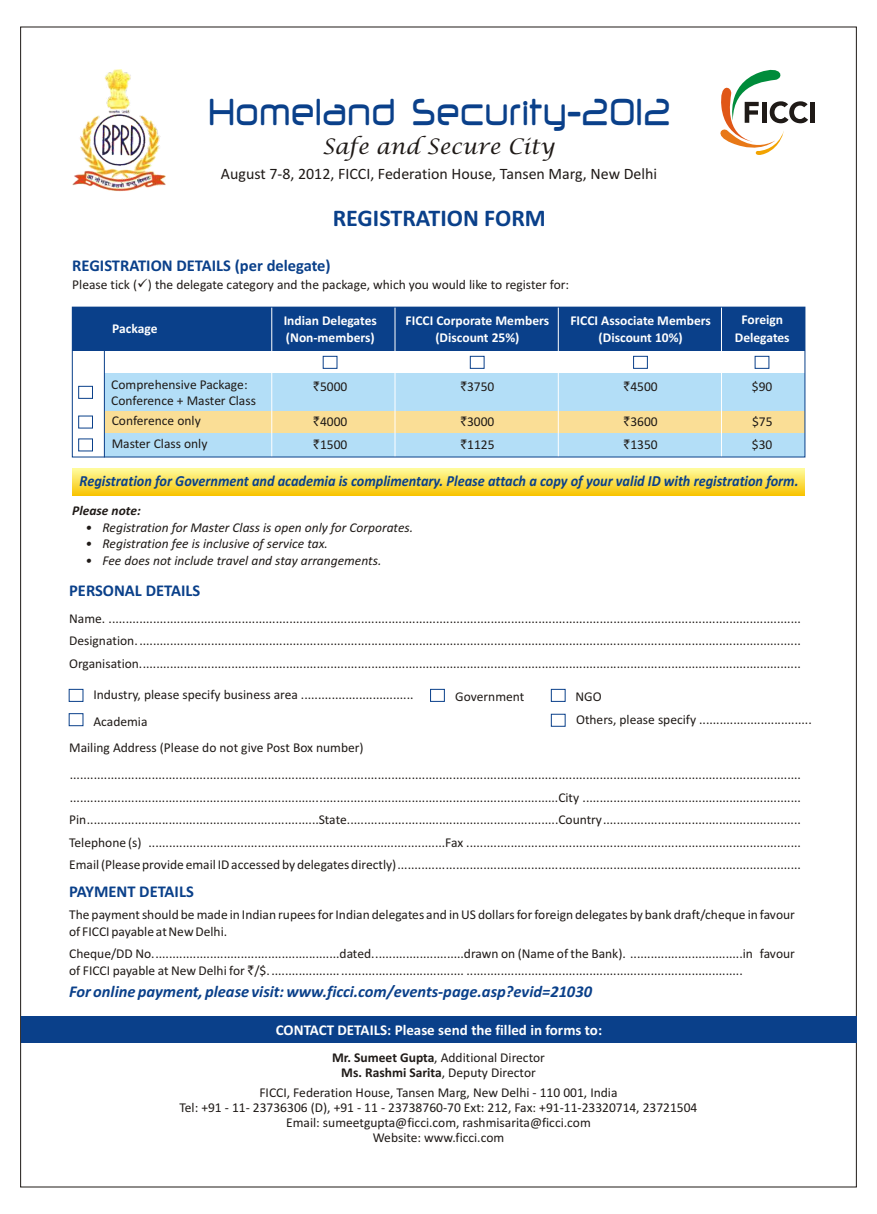
<style>
.page{position:relative;width:877px;height:1214px;background:#fff}
.page>*{position:absolute;margin:0;border:0;box-sizing:border-box;transform-origin:0 0}
.t1{font:500 42.15px "ft 30";color:#0a408a;scale:.7 1}
.t2{font:700 24px "Calibri";color:#0a408a}
.t3{font:italic 21.3px "Lucida Calligraphy";color:#1f1a17}
.t4{font:italic 700 16.5px "Calibri";color:#0a408a}
.t5{font:700 16.5px "Calibri";color:#0a408a}
.t6{font:15.9px "Calibri";color:#1f1a17}
.t7{font:italic 700 15.45px "Calibri";color:#0a408a;scale:.92 1}
.t8{font:700 15px "Calibri";color:#fff}
.t9{font:13.5px/22.5px "Calibri";color:#1f1a17}
.t10{font:italic 13.5px "Calibri";color:#1f1a17}
.t11{font:700 13.5px/17.2px "Calibri";color:#fff;text-align:center}
.t12{font:italic 700 13.5px "Calibri";color:#1f1a17}
.s1{font-family:"Rupee"}
.s2{font-weight:700}
</style>
<div class="page">
<svg style="left:720px;top:69px;width:88px;height:86px"></svg>
<div style="left:810px;top:102px;width:5px;height:21px;background:#1f1a17"></div>
<div style="left:430px;top:689px;width:15px;height:12px;border:1px solid #0a408a"></div>
<div style="left:69px;top:689px;width:14px;height:12px;border:1px solid #0a408a"></div>
<div style="left:69px;top:713px;width:14px;height:13px;border:1px solid #0a408a"></div>
<div style="left:551px;top:689px;width:14px;height:12px;border:1px solid #0a408a"></div>
<div style="left:551px;top:714px;width:14px;height:12px;border:1px solid #0a408a"></div>
<div style="left:21px;top:1016px;width:835px;height:27px;background:#0a408a"></div>
<div style="left:72px;top:307px;width:733px;height:45px;background:#0a408a"></div>
<div style="left:105px;top:373px;width:700px;height:38px;background:#b3def7"></div>
<div style="left:105px;top:432px;width:700px;height:25px;background:#b3def7"></div>
<div style="left:105px;top:411px;width:700px;height:22px;background:#fade96"></div>
<div style="left:72px;top:351px;width:733px;height:22px;background:#fff"></div>
<hr style="left:271px;top:297px;width:1px;height:160px;background:#fff">
<hr style="left:395px;top:297px;width:1px;height:160px;background:#fff">
<hr style="left:558px;top:297px;width:1px;height:160px;background:#fff">
<hr style="left:721px;top:297px;width:1px;height:160px;background:#fff">
<div style="left:323px;top:356px;width:14px;height:13px;border:1px solid #0a408a"></div>
<div style="left:633px;top:356px;width:15px;height:13px;border:1px solid #0a408a"></div>
<div style="left:755px;top:356px;width:14px;height:13px;border:1px solid #0a408a"></div>
<hr style="left:104px;top:310px;width:1px;height:147px;background:#0a408a">
<div style="left:78px;top:386px;width:15px;height:13px;border:1px solid #0a408a"></div>
<div style="left:78px;top:415px;width:15px;height:13px;border:1px solid #0a408a"></div>
<div style="left:78px;top:438px;width:15px;height:13px;border:1px solid #0a408a"></div>
<div style="left:72px;top:307px;width:733px;height:150px;border:1px solid #0a408a"></div>
<div style="left:72px;top:469px;width:733px;height:26px;background:linear-gradient(to bottom,#fffa9a,#f9c70c)"></div>
<div style="left:470px;top:356px;width:14px;height:13px;border:1px solid #0a408a"></div>
<img style="left:72px;top:70px;width:94px;height:121px">
<h1 class="t1" style="left:208px;top:94px;width:662px">Homeland Security-2012</h1>
<h3 class="t3" style="left:322px;top:136px;width:234px">Safe and Secure City</h3>
<p class="t6" style="left:221px;top:167px;width:438px">August 7-8, 2012, FICCI, Federation House, Tansen Marg, New Delhi</p>
<h2 class="t2" style="left:333px;top:208px;width:215px">REGISTRATION FORM</h2>
<p class="t5" style="left:72px;top:258px;width:260px">REGISTRATION DETAILS (per delegate)</p>
<p class="t9" style="left:72px;top:274px;width:498px">Please tick (✓) the delegate category and the package, which you would like to register for:</p>
<p class="t11" style="left:112px;top:321px;width:47px">Package</p>
<p class="t11" style="left:406px;top:312px;width:145px">FICCI Corporate Members (Discount 25%)</p>
<p class="t9" style="left:111px;top:377px;width:146px;line-height:16.5px">Comprehensive Package:<br>Conference + Master Class</p>
<p class="t11" style="left:284px;top:312px;width:95px;text-align:left">Indian Delegates (Non-members)</p>
<p class="t9" style="left:313px;top:376px;width:36px"><span class="s1">`</span>5000</p>
<p class="t9" style="left:313px;top:411px;width:36px;line-height:23px"><span class="s1">`</span>4000 <span class="s1">`</span>1500</p>
<p class="t11" style="left:570px;top:312px;width:142px">FICCI Associate Members (Discount 10%)</p>
<p class="t9" style="left:623px;top:376px;width:36px"><span class="s1">`</span>4500</p>
<p class="t11" style="left:735px;top:312px;width:56px">Foreign<br>Delegates</p>
<p class="t9" style="left:752px;top:376px;width:22px">$90</p>
<p class="t9" style="left:460px;top:376px;width:36px"><span class="s1">`</span>3750</p>
<p class="t9" style="left:112px;top:411px;width:91px">Conference only</p>
<p class="t9" style="left:752px;top:412px;width:22px">$75</p>
<p class="t9" style="left:460px;top:412px;width:36px"><span class="s1">`</span>3000</p>
<p class="t9" style="left:623px;top:412px;width:36px"><span class="s1">`</span>3600</p>
<p class="t9" style="left:112px;top:434px;width:97px">Master Class only</p>
<p class="t9" style="left:752px;top:434px;width:22px">$30</p>
<p class="t9" style="left:460px;top:434px;width:36px"><span class="s1">`</span>1125</p>
<p class="t9" style="left:623px;top:434px;width:36px"><span class="s1">`</span>1350</p>
<p class="t7" style="left:80px;top:474px;width:783px">Registration for Government and academia is complimentary. Please attach a copy of your valid ID with registration form.</p>
<p class="t12" style="left:72px;top:505px;width:70px">Please note:</p>
<p class="t10" style="left:86px;top:522px;width:329px">• Registration for Master Class is open only for Corporates.</p>
<p class="t10" style="left:86px;top:538px;width:244px">• Registration fee is inclusive of service tax.</p>
<p class="t10" style="left:86px;top:555px;width:297px">• Fee does not include travel and stay arrangements.</p>
<p class="t5" style="left:69px;top:584px;width:132px">PERSONAL DETAILS</p>
<p class="t9" style="left:69px;top:608px;width:733px;text-align:justify">Name. ...........................................................................................................................................................................................................<br>Designation...................................................................................................................................................................................................<br>Organisation..................................................................................................................................................................................................</p>
<p class="t9" style="left:93px;top:682px;width:322px;line-height:26.5px">Industry, please specify business area .................................<br>Academia</p>
<p class="t9" style="left:455px;top:686px;width:71px">Government</p>
<p class="t9" style="left:575px;top:686px;width:28px">NGO</p>
<p class="t9" style="left:576px;top:709px;width:237px">Others, please specify .................................</p>
<p class="t9" style="left:69px;top:735px;width:733px;line-height:27.3px">Mailing Address (Please do not give Post Box number) ......................................................................................................................................................................................................................</p>
<p class="t9" style="left:69px;top:787px;width:733px;text-align:justify">...............................................................................................................................................City ................................................................<br>Pin....................................................................State..............................................................Country..........................................................<br>Telephone (s) .......................................................................................Fax ..................................................................................................<br>Email (Please provide email ID accessed by delegates directly)......................................................................................................................</p>
<p class="t5" style="left:69px;top:885px;width:126px">PAYMENT DETAILS</p>
<p class="t9" style="left:69px;top:907px;width:727px;line-height:16.5px">The payment should be made in Indian rupees for Indian delegates and in US dollars for foreign delegates by bank draft/cheque in favour of FICCI payable at New Delhi.</p>
<p class="t9" style="left:69px;top:946px;width:727px;line-height:16.5px">Cheque/DD No.......................................................dated...........................drawn on (Name of the Bank). .................................in favour of FICCI payable at New Delhi for <span class="s1">`</span>/$......................................................... .................................................................................</p>
<p class="t4" style="left:69px;top:984px;width:524px">For online payment, please visit: www.ficci.com/events-page.asp?evid=21030</p>
<p class="t8" style="left:276px;top:1023px;width:328px">CONTACT DETAILS: Please send the filled in forms to:</p>
<p class="t9" style="left:332px;top:1051px;width:214px;line-height:15px;text-align:center"><span class="s2">Mr. Sumeet Gupta</span>, Additional Director<br><span class="s2">Ms. Rashmi Sarita</span>, Deputy Director</p>
<p class="t9" style="left:179px;top:1086px;width:519px;line-height:15px;text-align:center">FICCI, Federation House, Tansen Marg, New Delhi - 110 001, India<br>Tel: +91 - 11- 23736306 (D), +91 - 11 - 23738760-70 Ext: 212, Fax: +91-11-23320714, 23721504<br>Email: sumeetgupta@ficci.com, rashmisarita@ficci.com<br>Website: www.ficci.com</p>
</div>
